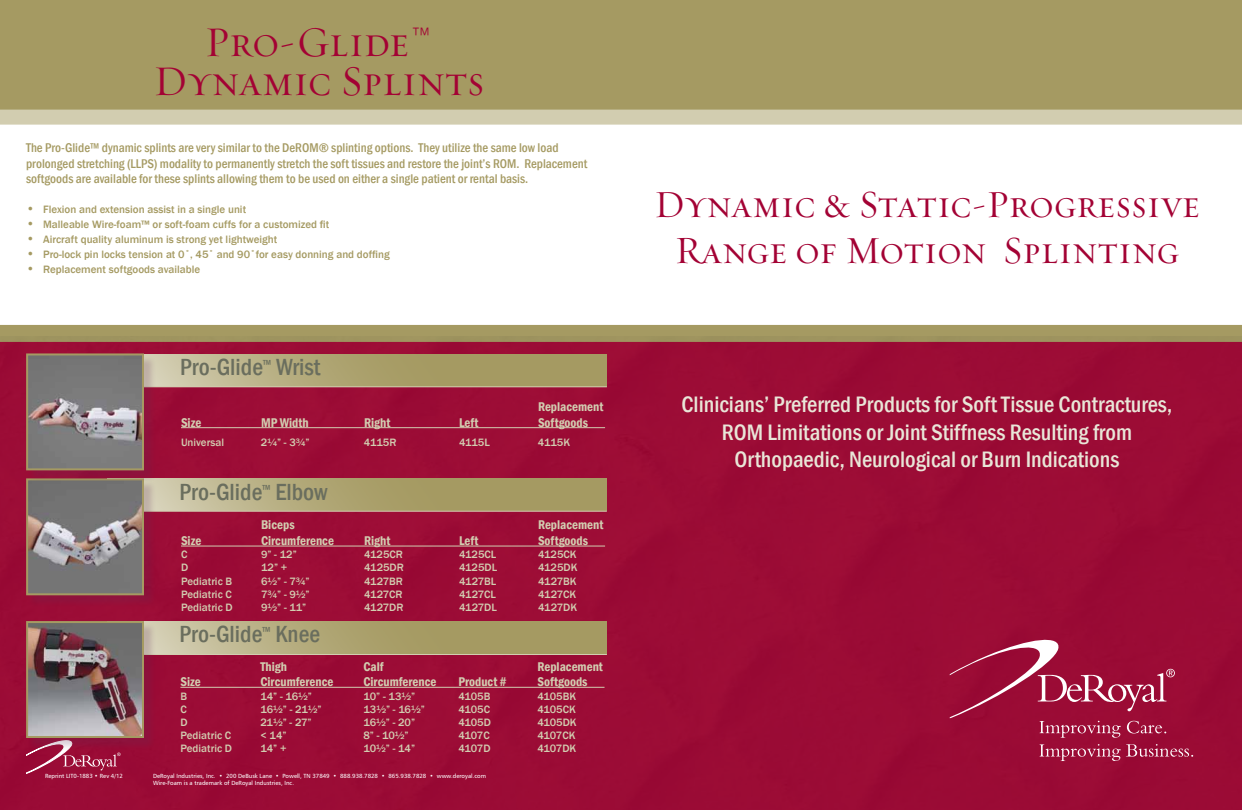
<style>
.page{position:relative;width:1242px;height:810px;background:#fff}
.page>*{position:absolute;margin:0;border:0;box-sizing:border-box;transform-origin:0 0}
.t1{font:43px/39px "Requiem Display HTF Small Caps";color:#a30234;text-align:center}
.t2{font:39px/46.8px "Requiem Display HTF Small Caps";color:#a30234;text-align:center}
.t3{font:500 condensed 24px "Franklin Gothic";color:#6a6e5e}
.t4{font:500 condensed 23px/27.6px "Franklin Gothic";color:#e9e6d8;text-align:center}
.t5{font:500 condensed 13px/15.6px "Franklin Gothic";color:#a59a62}
.t6{font:600 condensed 13px "Franklin Gothic";color:#d2cdb0}
.t7{font:500 11px "Franklin Gothic";color:#d2cdb0}
.t8{font:500 11px "Franklin Gothic";color:#a59a62}
.t9{font:6px/7.2px "Humanist 777 BT Roman B";color:#fff}
.s1{font-size:13px}
</style>
<div class="page">
<div style="left:0;top:325px;width:1242px;height:11px;background:#a59a62"></div>
<div style="left:0;top:336px;width:1242px;height:474px;background:#9b0c35"></div>
<svg style="left:0;top:0;width:1242px;height:125px;background:#aaa06b"></svg>
<svg style="left:26px;top:741px;width:95px;height:33px;background:#a6294e"></svg>
<svg style="left:950px;top:640px;width:225px;height:98px;background:#a42248"></svg>
<svg style="left:1040px;top:744px;width:153px;height:17px;background:#aa3154"></svg>
<svg style="left:144px;top:621px;width:463px;height:33px;background:#b0a675"></svg>
<svg style="left:144px;top:354px;width:463px;height:32px;background:#b0a675"></svg>
<svg style="left:157px;top:478px;width:450px;height:33px;background:#b0a676"></svg>
<hr style="left:144px;top:511px;width:463px;height:1px;background:#d2cdb0">
<hr style="left:181px;top:546px;width:424px;height:1px;background:#d2cdb0">
<div style="left:28px;top:480px;width:129px;height:128px;background:#612d54;opacity:.22"></div>
<img style="left:29px;top:483px;width:112px;height:109px">
<div style="left:26px;top:478px;width:118px;height:117px;border:2px solid #a59a62"></div>
<hr style="left:108px;top:386px;width:499px;height:1px;background:#d2cdb0">
<hr style="left:181px;top:427px;width:424px;height:1px;background:#d2cdb0">
<hr style="left:142px;top:654px;width:465px;height:1px;background:#d2cdb0">
<div style="left:28px;top:623px;width:129px;height:127px;background:#612d54;opacity:.22"></div>
<img style="left:29px;top:624px;width:112px;height:111px">
<div style="left:26px;top:621px;width:118px;height:117px;border:2px solid #a59a62"></div>
<div style="left:28px;top:355px;width:129px;height:128px;background:#612d54;opacity:.22"></div>
<img style="left:29px;top:356px;width:112px;height:111px">
<div style="left:26px;top:353px;width:118px;height:117px;border:2px solid #a59a62"></div>
<hr style="left:180px;top:687px;width:425px;height:1px;background:#d2cdb0">
<h1 class="t1" style="left:154px;top:24px;width:332px">Pro-Glide<sup>™<br></sup>Dynamic Splints</h1>
<p class="t5" style="left:26px;top:140px;width:563px">The Pro-Glide™ dynamic splints are very similar to the DeROM® splinting options. They utilize the same low load prolonged stretching (LLPS) modality to permanently stretch the soft tissues and restore the joint’s ROM. Replacement softgoods are available for these splints allowing them to be used on either a single patient or rental basis.</p>
<p class="t8" style="left:26px;top:202px;width:222px"><span class="s1">•</span> Flexion and extension assist in a single unit</p>
<p class="t8" style="left:26px;top:217px;width:305px"><span class="s1">•</span> Malleable Wire-foam™ or soft-foam cuffs for a customized fit</p>
<p class="t8" style="left:26px;top:232px;width:253px"><span class="s1">•</span> Aircraft quality aluminum is strong yet lightweight</p>
<p class="t8" style="left:26px;top:247px;width:365px"><span class="s1">•</span> Pro-lock pin locks tension at 0˚, 45˚ and 90˚for easy donning and doffing</p>
<p class="t8" style="left:26px;top:262px;width:176px"><span class="s1">•</span> Replacement softgoods available</p>
<h3 class="t3" style="left:180px;top:352px;width:142px">Pro-Glide<sup>™</sup> Wrist</h3>
<p class="t6" style="left:538px;top:398px;width:67px">Replacement</p>
<p class="t6" style="left:181px;top:414px;width:22px">Size</p>
<p class="t6" style="left:261px;top:414px;width:49px">MP Width</p>
<p class="t6" style="left:364px;top:414px;width:28px">Right</p>
<p class="t6" style="left:459px;top:414px;width:21px">Left</p>
<p class="t6" style="left:538px;top:414px;width:52px">Softgoods</p>
<p class="t7" style="left:181px;top:435px;width:45px">Universal</p>
<p class="t7" style="left:261px;top:435px;width:50px">2¼” - 3¾”</p>
<p class="t7" style="left:364px;top:435px;width:34px">4115R</p>
<p class="t7" style="left:459px;top:435px;width:32px">4115L</p>
<p class="t7" style="left:538px;top:435px;width:34px">4115K</p>
<h3 class="t3" style="left:179px;top:476px;width:150px">Pro-Glide<sup>™</sup> Elbow</h3>
<p class="t6" style="left:261px;top:516px;width:35px">Biceps</p>
<p class="t6" style="left:538px;top:516px;width:67px">Replacement</p>
<p class="t6" style="left:181px;top:532px;width:22px">Size</p>
<p class="t6" style="left:261px;top:532px;width:75px">Circumference</p>
<p class="t6" style="left:364px;top:532px;width:28px">Right</p>
<p class="t6" style="left:459px;top:532px;width:21px">Left</p>
<p class="t6" style="left:538px;top:532px;width:52px">Softgoods</p>
<p class="t7" style="left:181px;top:548px;width:8px">C</p>
<p class="t7" style="left:261px;top:548px;width:37px">9” - 12”</p>
<p class="t7" style="left:364px;top:548px;width:40px">4125CR</p>
<p class="t7" style="left:459px;top:548px;width:39px">4125CL</p>
<p class="t7" style="left:538px;top:548px;width:40px">4125CK</p>
<p class="t7" style="left:181px;top:561px;width:9px">D</p>
<p class="t7" style="left:261px;top:561px;width:28px">12” +</p>
<p class="t7" style="left:364px;top:561px;width:41px">4125DR</p>
<p class="t7" style="left:459px;top:561px;width:40px">4125DL</p>
<p class="t7" style="left:538px;top:561px;width:41px">4125DK</p>
<p class="t7" style="left:181px;top:574px;width:53px">Pediatric B</p>
<p class="t7" style="left:261px;top:574px;width:50px">6½” - 7¾”</p>
<p class="t7" style="left:364px;top:574px;width:40px">4127BR</p>
<p class="t7" style="left:459px;top:574px;width:39px">4127BL</p>
<p class="t7" style="left:538px;top:574px;width:40px">4127BK</p>
<p class="t7" style="left:181px;top:587px;width:52px">Pediatric C</p>
<p class="t7" style="left:261px;top:587px;width:50px">7¾” - 9½”</p>
<p class="t7" style="left:364px;top:587px;width:40px">4127CR</p>
<p class="t7" style="left:459px;top:587px;width:39px">4127CL</p>
<p class="t7" style="left:538px;top:587px;width:40px">4127CK</p>
<p class="t7" style="left:181px;top:601px;width:53px">Pediatric D</p>
<p class="t7" style="left:261px;top:601px;width:47px">9½” - 11”</p>
<p class="t7" style="left:364px;top:601px;width:41px">4127DR</p>
<p class="t7" style="left:459px;top:601px;width:39px">4127DL</p>
<p class="t7" style="left:538px;top:601px;width:41px">4127DK</p>
<h3 class="t3" style="left:179px;top:619px;width:142px">Pro-Glide<sup>™</sup> Knee</h3>
<p class="t6" style="left:260px;top:658px;width:28px">Thigh</p>
<p class="t6" style="left:363px;top:658px;width:22px">Calf</p>
<p class="t6" style="left:537px;top:658px;width:67px">Replacement</p>
<p class="t6" style="left:180px;top:673px;width:22px">Size</p>
<p class="t6" style="left:260px;top:673px;width:75px">Circumference</p>
<p class="t6" style="left:363px;top:673px;width:75px">Circumference</p>
<p class="t6" style="left:458px;top:673px;width:49px">Product #</p>
<p class="t6" style="left:537px;top:673px;width:52px">Softgoods</p>
<p class="t7" style="left:180px;top:689px;width:8px">B</p>
<p class="t7" style="left:260px;top:689px;width:53px">14” - 16½”</p>
<p class="t7" style="left:363px;top:689px;width:53px">10” - 13½”</p>
<p class="t7" style="left:458px;top:689px;width:33px">4105B</p>
<p class="t7" style="left:537px;top:689px;width:40px">4105BK</p>
<p class="t7" style="left:180px;top:702px;width:8px">C</p>
<p class="t7" style="left:260px;top:702px;width:63px">16½” - 21½”</p>
<p class="t7" style="left:363px;top:702px;width:63px">13½” - 16½”</p>
<p class="t7" style="left:458px;top:702px;width:33px">4105C</p>
<p class="t7" style="left:537px;top:702px;width:40px">4105CK</p>
<p class="t7" style="left:180px;top:715px;width:9px">D</p>
<p class="t7" style="left:260px;top:715px;width:53px">21½” - 27”</p>
<p class="t7" style="left:363px;top:715px;width:53px">16½” - 20”</p>
<p class="t7" style="left:458px;top:715px;width:34px">4105D</p>
<p class="t7" style="left:537px;top:715px;width:41px">4105DK</p>
<p class="t7" style="left:180px;top:729px;width:52px">Pediatric C</p>
<p class="t7" style="left:260px;top:729px;width:28px">&lt; 14”</p>
<p class="t7" style="left:363px;top:729px;width:47px">8” - 10½”</p>
<p class="t7" style="left:458px;top:729px;width:33px">4107C</p>
<p class="t7" style="left:537px;top:729px;width:40px">4107CK</p>
<p class="t7" style="left:180px;top:742px;width:53px">Pediatric D</p>
<p class="t7" style="left:260px;top:742px;width:28px">14” +</p>
<p class="t7" style="left:363px;top:742px;width:53px">10½” - 14”</p>
<p class="t7" style="left:458px;top:742px;width:34px">4107D</p>
<p class="t7" style="left:537px;top:742px;width:40px">4107DK</p>
<p class="t9" style="left:45px;top:772px;width:79px">Reprint LIT0-1883 • Rev 4/12</p>
<p class="t9" style="left:153px;top:772px;width:335px">DeRoyal Industries, Inc. • 200 DeBusk Lane • Powell, TN 37849 • 888.938.7828 • 865.938.7828 • www.deroyal.com<br>Wire-Foam is a trademark of DeRoyal Industries, Inc.</p>
<h2 class="t2" style="left:654px;top:182px;width:547px">Dynamic &amp; Static-Progressive<br>Range of Motion Splinting</h2>
<h3 class="t4" style="left:681px;top:390px;width:493px">Clinicians’ Preferred Products for Soft Tissue Contractures,<br>ROM Limitations or Joint Stiffness Resulting from<br>Orthopaedic, Neurological or Burn Indications</h3>
</div>
